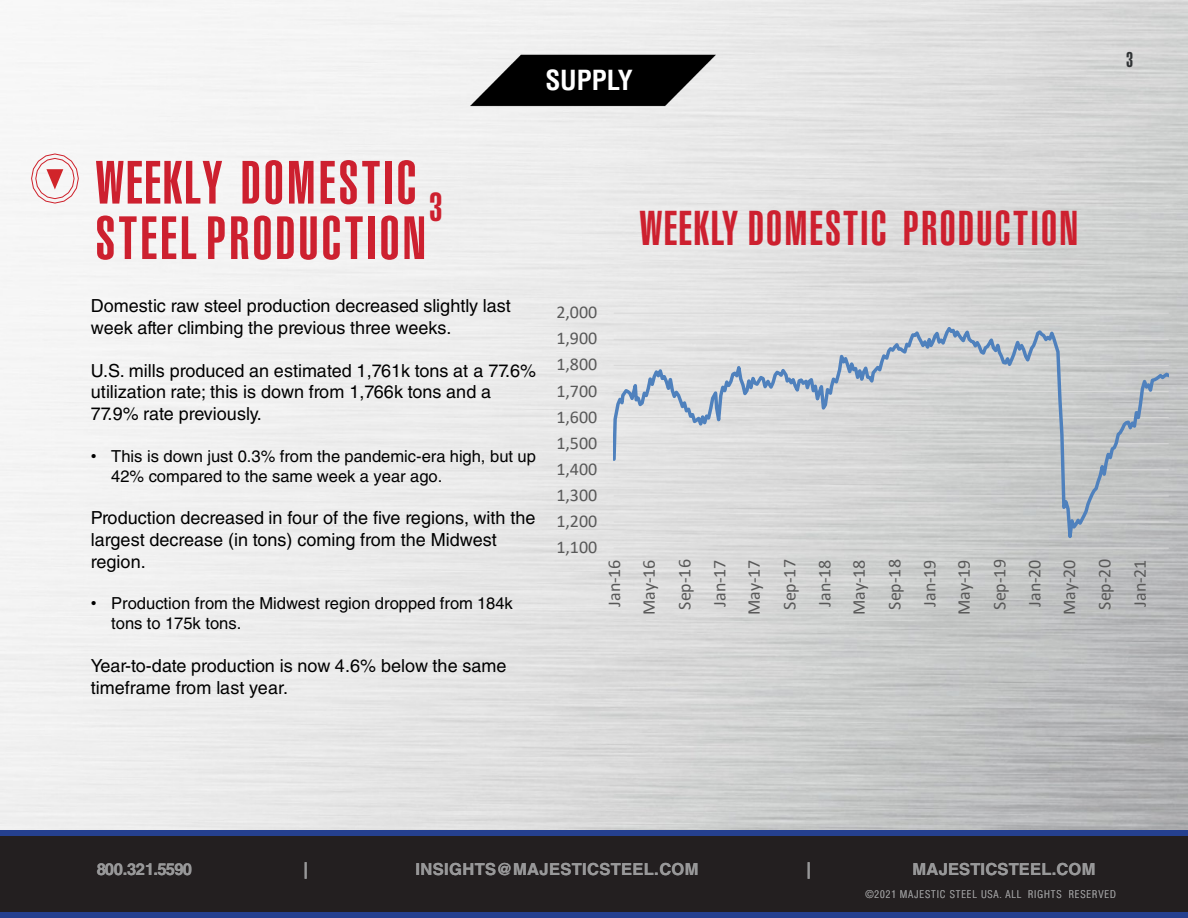
<style>
.page{position:relative;width:1188px;height:918px;background:#fff}
.page>*{position:absolute;margin:0;border:0;box-sizing:border-box;transform-origin:0 0}
.t1{font:60px/55.5px "Helvetica LT Std Ultra Comp";letter-spacing:.05em;color:#cd202f}
.t2{font:48px "Helvetica LT Std Ultra Comp";letter-spacing:.045em;color:#cd202f}
.t3{font:39.9px "Helvetica LT Std Ultra Comp";color:#cd202f}
.t4{font:700 condensed 27px "Helvetica LT Std";letter-spacing:-.005em;color:#fff}
.t5{font:21px "Helvetica LT Std Ultra Comp";color:#303335}
.t6{font:18px/21.6px "Helvetica LT Std";color:#000}
.t7{font:18px "Calibri";color:#595959}
.t8{font:16.5px/19.8px "Helvetica LT Std";color:#000}
.t9{font:700 16.5px "Helvetica LT Std";letter-spacing:.015em;color:#989899}
.t10{font:700 16.5px "Helvetica LT Std";letter-spacing:-.045em;color:#989899}
.t11{font:300 condensed 10.5px "Helvetica LT Std";letter-spacing:.09em;color:#989899}
.s1{font-family:"Arial"}
</style>
<div class="page">
<img style="left:0;top:0;width:1188px;height:830px">
<div style="left:0;top:833px;width:1188px;height:82px;background:#231f20"></div>
<div style="left:0;top:912px;width:1188px;height:6px;background:#25408f"></div>
<div style="left:0;top:830px;width:1188px;height:6px;background:#25408f"></div>
<img style="left:469px;top:26px;width:250px;height:106px">
<svg style="left:31px;top:153px;width:48px;height:51px"></svg>
<hr style="left:614px;top:313px;width:555px;height:1px;background:#d9d9d9">
<svg style="left:614px;top:322px;width:555px;height:227px;background:#ced0d3"></svg>
<p class="t4" style="left:545px;top:64px;width:89px">SUPPLY</p>
<p class="t5" style="left:1126px;top:47px;width:9px">3</p>
<h1 class="t1" style="left:95px;top:156px;width:332px">WEEKLY DOMESTIC<br>STEEL PRODUCTION</h1>
<h1 class="t3" style="left:429px;top:184px;width:15px">3</h1>
<h1 class="t6" style="left:91px;top:295px;width:422px">Domestic raw steel production decreased slightly last week after climbing the previous three weeks.</h1>
<h1 class="t6" style="left:91px;top:360px;width:447px">U.S. mills produced an estimated 1,761k tons at a 77.6% utilization rate; this is down from 1,766k tons and a<br>77.9% rate previously.</h1>
<p class="t8" style="left:111px;top:446px;width:426px;text-indent:-20px"><span class="s1">•</span> This is down just 0.3% from the pandemic-era high, but up<br>42% compared to the same week a year ago.</p>
<h1 class="t6" style="left:91px;top:507px;width:446px">Production decreased in four of the five regions, with the largest decrease (in tons) coming from the Midwest region.</h1>
<p class="t8" style="left:111px;top:594px;width:403px;text-indent:-20px"><span class="s1">•</span> Production from the Midwest region dropped from 184k tons to 175k tons.</p>
<h1 class="t6" style="left:91px;top:655px;width:417px">Year-to-date production is now 4.6% below the same timeframe from last year.</h1>
<p class="t2" style="left:639px;top:200px;width:440px">WEEKLY DOMESTIC PRODUCTION</p>
<p class="t7" style="left:556px;top:300px;width:42px">2,000</p>
<p class="t7" style="left:556px;top:326px;width:42px">1,900</p>
<p class="t7" style="left:556px;top:352px;width:42px">1,800</p>
<p class="t7" style="left:556px;top:378px;width:42px">1,700</p>
<p class="t7" style="left:556px;top:404px;width:42px">1,600</p>
<p class="t7" style="left:556px;top:430px;width:42px">1,500</p>
<p class="t7" style="left:556px;top:456px;width:42px">1,400</p>
<p class="t7" style="left:556px;top:482px;width:42px">1,300</p>
<p class="t7" style="left:556px;top:509px;width:42px">1,200</p>
<p class="t7" style="left:556px;top:535px;width:42px">1,100</p>
<p class="t7" style="left:602px;top:607px;width:49px;rotate:-90deg">Jan-16</p>
<p class="t7" style="left:636px;top:615px;width:57px;rotate:-90deg">May-16</p>
<p class="t7" style="left:672px;top:610px;width:52px;rotate:-90deg">Sep-16</p>
<p class="t7" style="left:707px;top:607px;width:49px;rotate:-90deg">Jan-17</p>
<p class="t7" style="left:741px;top:615px;width:57px;rotate:-90deg">May-17</p>
<p class="t7" style="left:777px;top:610px;width:52px;rotate:-90deg">Sep-17</p>
<p class="t7" style="left:812px;top:607px;width:49px;rotate:-90deg">Jan-18</p>
<p class="t7" style="left:846px;top:615px;width:57px;rotate:-90deg">May-18</p>
<p class="t7" style="left:882px;top:610px;width:52px;rotate:-90deg">Sep-18</p>
<p class="t7" style="left:917px;top:607px;width:49px;rotate:-90deg">Jan-19</p>
<p class="t7" style="left:951px;top:615px;width:57px;rotate:-90deg">May-19</p>
<p class="t7" style="left:987px;top:610px;width:52px;rotate:-90deg">Sep-19</p>
<p class="t7" style="left:1022px;top:607px;width:49px;rotate:-90deg">Jan-20</p>
<p class="t7" style="left:1057px;top:615px;width:57px;rotate:-90deg">May-20</p>
<p class="t7" style="left:1092px;top:610px;width:52px;rotate:-90deg">Sep-20</p>
<p class="t7" style="left:1127px;top:607px;width:49px;rotate:-90deg">Jan-21</p>
<p class="t10" style="left:97px;top:859px;width:97px">800.321.5590</p>
<p class="t9" style="left:303px;top:859px;width:6px">|</p>
<p class="t9" style="left:415px;top:859px;width:285px">INSIGHTS@MAJESTICSTEEL.COM</p>
<p class="t9" style="left:807px;top:859px;width:6px">|</p>
<p class="t9" style="left:913px;top:859px;width:184px">MAJESTICSTEEL.COM</p>
<p class="t11" style="left:865px;top:888px;width:252px">©2021 MAJESTIC STEEL USA. ALL RIGHTS RESERVED</p>
</div>
